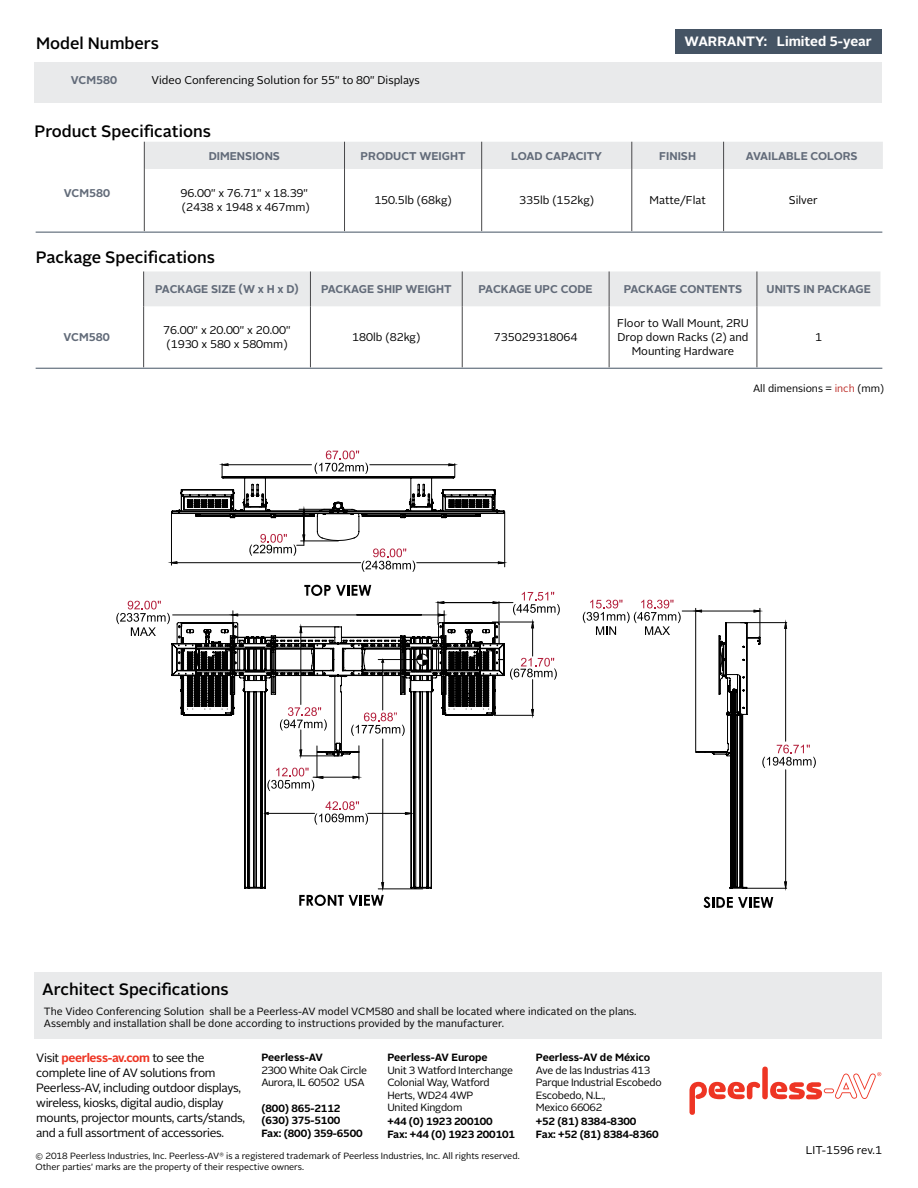
<style>
.page{position:relative;width:918px;height:1188px;background:#fff}
.page>*{position:absolute;margin:0;border:0;box-sizing:border-box;transform-origin:0 0}
.t1{font:500 16.5px "Alright Sans";color:#000}
.t2{font:700 13.5px "Alright Sans";color:#fff}
.t3{font:12px/15px "Alright Sans";letter-spacing:-.03em;color:#000}
.t4{font:11.25px/14.2px "Alright Sans";color:#000}
.t5{font:700 11.25px "Alright Sans";color:#626b79}
.t6{font:10.5px/12px "Alright Sans";letter-spacing:-.005em;color:#000}
.t7{font:10.5px/12.6px "Alright Sans";letter-spacing:-.025em;color:#000}
.t8{font:700 10.5px/12.6px "Alright Sans";letter-spacing:-.01em;color:#000}
.t9{font:9px/10.8px "Alright Sans";color:#000}
.s1{color:#be302b}
.s2{font-weight:700;color:#ee3524}
</style>
<div class="page">
<svg style="left:689px;top:1082px;width:71px;height:33px"></svg>
<div style="left:762px;top:1067px;width:6px;height:32px;background:#ee3524;border-radius:3px"></div>
<svg style="left:770px;top:1072px;width:111px;height:28px"></svg>
<div style="left:34px;top:972px;width:848px;height:67px;background:#e9eaeb"></div>
<div style="left:34px;top:62px;width:848px;height:41px;background:#e9eaeb"></div>
<div style="left:144px;top:272px;width:736px;height:34px;background:#e9eaeb"></div>
<hr style="left:310px;top:271px;width:1px;height:35px;background:#48484a">
<hr style="left:462px;top:271px;width:1px;height:35px;background:#48484a">
<hr style="left:609px;top:271px;width:1px;height:35px;background:#48484a">
<hr style="left:757px;top:271px;width:1px;height:35px;background:#48484a">
<hr style="left:143px;top:306px;width:1px;height:61px;background:#48484a">
<hr style="left:310px;top:306px;width:1px;height:61px;background:#48484a">
<hr style="left:462px;top:306px;width:1px;height:61px;background:#48484a">
<hr style="left:609px;top:306px;width:1px;height:61px;background:#48484a">
<hr style="left:757px;top:306px;width:1px;height:61px;background:#48484a">
<hr style="left:143px;top:271px;width:1px;height:35px;background:#48484a">
<div style="left:144px;top:142px;width:739px;height:27px;background:#e9eaeb"></div>
<hr style="left:144px;top:169px;width:1px;height:62px;background:#48484a">
<hr style="left:344px;top:169px;width:1px;height:62px;background:#48484a">
<hr style="left:481px;top:169px;width:1px;height:62px;background:#48484a">
<hr style="left:631px;top:169px;width:1px;height:62px;background:#48484a">
<hr style="left:723px;top:169px;width:1px;height:62px;background:#48484a">
<div style="left:675px;top:29px;width:206px;height:24px;background:#455464"></div>
<hr style="left:36px;top:368px;width:846px;height:1px;background:#455464">
<hr style="left:36px;top:232px;width:846px;height:1px;background:#455464">
<svg style="left:703px;top:897px;width:70px;height:11px"></svg>
<svg style="left:299px;top:895px;width:85px;height:11px"></svg>
<svg style="left:315px;top:451px;width:53px;height:23px"></svg>
<svg style="left:762px;top:745px;width:54px;height:23px"></svg>
<hr style="left:742px;top:888px;width:45px;height:1px;background:#030303">
<svg style="left:784px;top:881px;width:3px;height:8px"></svg>
<hr style="left:785px;top:770px;width:1px;height:116px;background:#030303">
<hr style="left:785px;top:626px;width:1px;height:115px;background:#030303">
<hr style="left:740px;top:622px;width:47px;height:1px;background:#030303">
<svg style="left:784px;top:622px;width:4px;height:7px"></svg>
<svg style="left:448px;top:463px;width:8px;height:13px"></svg>
<hr style="left:370px;top:464px;width:83px;height:1px;background:#030303">
<hr style="left:225px;top:464px;width:87px;height:1px;background:#030303">
<svg style="left:221px;top:463px;width:8px;height:13px"></svg>
<svg style="left:116px;top:601px;width:54px;height:35px"></svg>
<svg style="left:171px;top:476px;width:590px;height:413px"></svg>
<svg style="left:417px;top:654px;width:11px;height:11px"></svg>
<div style="left:417px;top:654px;width:11px;height:12px;border:1px solid #000;border-radius:50%"></div>
<h1 class="t1" style="left:36px;top:32px;width:124px">Model Numbers</h1>
<p class="t2" style="left:685px;top:32px;width:189px">WARRANTY: Limited 5-year</p>
<p class="t5" style="left:71px;top:72px;width:48px">VCM580</p>
<p class="t4" style="left:152px;top:73px;width:270px">Video Conferencing Solution for 55" to 80" Displays</p>
<h1 class="t1" style="left:34px;top:120px;width:178px">Product Specifications</h1>
<p class="t5" style="left:209px;top:148px;width:73px">DIMENSIONS</p>
<p class="t5" style="left:361px;top:148px;width:106px">PRODUCT WEIGHT</p>
<p class="t5" style="left:511px;top:148px;width:92px">LOAD CAPACITY</p>
<p class="t5" style="left:659px;top:148px;width:38px">FINISH</p>
<p class="t5" style="left:746px;top:148px;width:114px">AVAILABLE COLORS</p>
<p class="t5" style="left:64px;top:185px;width:48px">VCM580</p>
<p class="t4" style="left:181px;top:186px;width:131px">96.00" x 76.71" x 18.39" (2438 x 1948 x 467mm)</p>
<p class="t4" style="left:374px;top:193px;width:79px">150.5lb (68kg)</p>
<p class="t4" style="left:519px;top:193px;width:77px">335lb (152kg)</p>
<p class="t4" style="left:650px;top:193px;width:58px">Matte/Flat</p>
<p class="t4" style="left:789px;top:193px;width:30px">Silver</p>
<h1 class="t1" style="left:36px;top:245px;width:181px">Package Specifications</h1>
<p class="t5" style="left:155px;top:281px;width:145px">PACKAGE SIZE (W x H x D)</p>
<p class="t5" style="left:321px;top:281px;width:132px">PACKAGE SHIP WEIGHT</p>
<p class="t5" style="left:479px;top:281px;width:116px">PACKAGE UPC CODE</p>
<p class="t5" style="left:624px;top:281px;width:120px">PACKAGE CONTENTS</p>
<p class="t5" style="left:767px;top:281px;width:106px">UNITS IN PACKAGE</p>
<p class="t5" style="left:63px;top:329px;width:48px">VCM580</p>
<p class="t4" style="left:163px;top:323px;width:129px">76.00" x 20.00" x 20.00" (1930 x 580 x 580mm)</p>
<p class="t4" style="left:352px;top:330px;width:70px">180lb (82kg)</p>
<p class="t4" style="left:494px;top:330px;width:85px">735029318064</p>
<p class="t4" style="left:617px;top:316px;width:133px;text-align:center">Floor to Wall Mount, 2RU<br>Drop down Racks (2) and<br>Mounting Hardware</p>
<p class="t4" style="left:815px;top:330px;width:8px">1</p>
<p class="t6" style="left:753px;top:383px;width:133px">All dimensions = <span class="s1">inch</span> (mm)</p>
<h1 class="t1" style="left:42px;top:978px;width:188px">Architect Specifications</h1>
<p class="t6" style="left:44px;top:1005px;width:594px">The Video Conferencing Solution shall be a Peerless-AV model VCM580 and shall be located where indicated on the plans.<br>Assembly and installation shall be done according to instructions provided by the manufacturer.</p>
<p class="t8" style="left:261px;top:1051px;width:63px">Peerless-AV</p>
<p class="t7" style="left:261px;top:1064px;width:107px">2300 White Oak Circle<br>Aurora, IL 60502 USA</p>
<p class="t8" style="left:387px;top:1051px;width:102px">Peerless-AV Europe</p>
<p class="t7" style="left:387px;top:1064px;width:127px">Unit 3 Watford Interchange<br>Colonial Way, Watford<br>Herts, WD24 4WP<br>United Kingdom</p>
<p class="t3" style="left:36px;top:1051px;width:210px">Visit <span class="s2">peerless-av.com</span> to see the complete line of AV solutions from Peerless-AV, including outdoor displays, wireless, kiosks, digital audio, display mounts, projector mounts, carts/stands, and a full assortment of accessories.</p>
<p class="t9" style="left:35px;top:1150px;width:486px">© 2018 Peerless Industries, Inc. Peerless-AV<sup>®</sup> is a registered trademark of Peerless Industries, Inc. All rights reserved.<br>Other parties’ marks are the property of their respective owners.</p>
<p class="t8" style="left:261px;top:1102px;width:103px">(800) 865-2112 (630) 375-5100<br>Fax: (800) 359-6500</p>
<p class="t8" style="left:387px;top:1115px;width:129px">+44 (0) 1923 200100<br>Fax: +44 (0) 1923 200101</p>
<p class="t8" style="left:536px;top:1051px;width:116px">Peerless-AV de México</p>
<p class="t7" style="left:536px;top:1064px;width:127px">Ave de las Industrias 413<br>Parque Industrial Escobedo<br>Escobedo, N.L.,<br>Mexico 66062</p>
<p class="t8" style="left:536px;top:1115px;width:124px">+52 (81) 8384-8300<br>Fax: +52 (81) 8384-8360</p>
<p class="t4" style="left:806px;top:1143px;width:78px">LIT-1596 rev.1</p>
</div>
